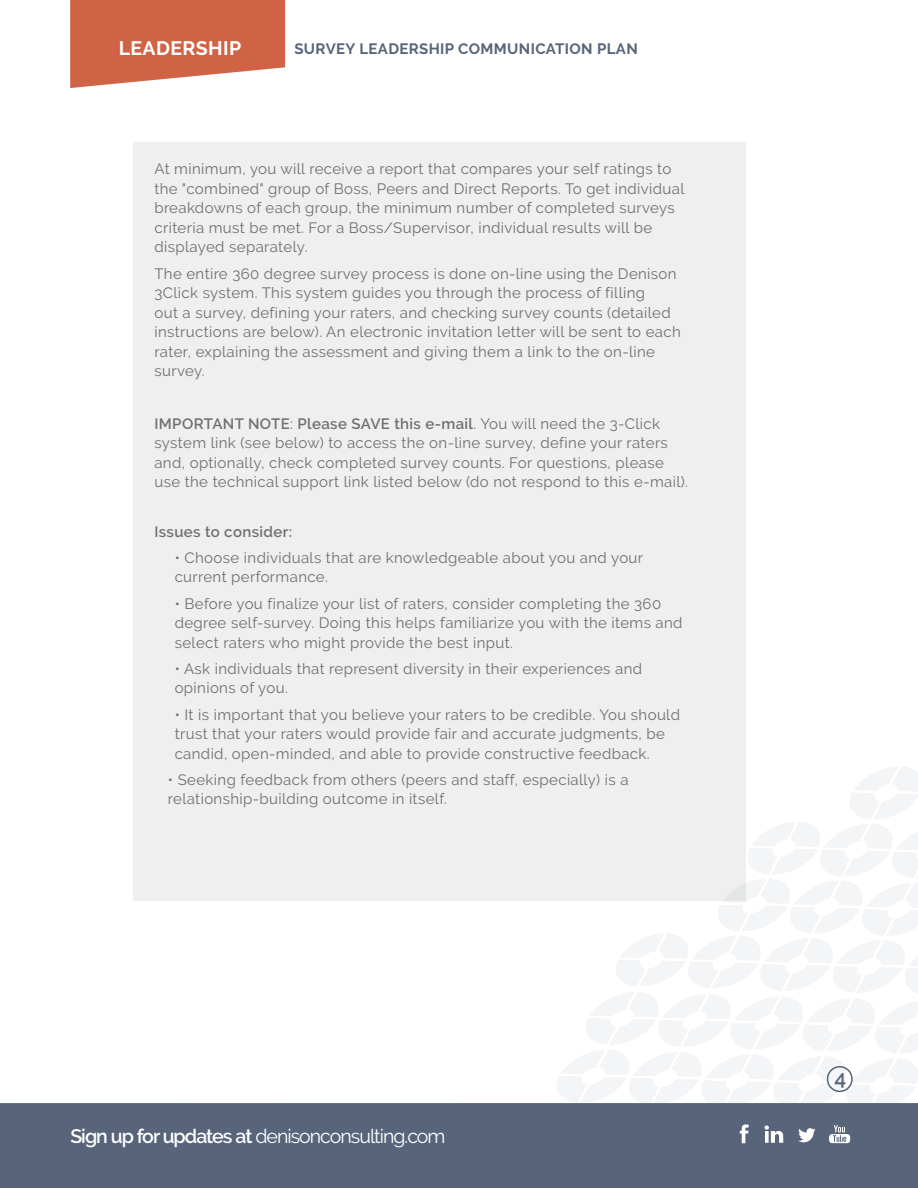
<style>
.page{position:relative;width:918px;height:1188px;background:#fff}
.page>*{position:absolute;margin:0;border:0;box-sizing:border-box;transform-origin:0 0}
.t1{font:600 21px "Raleway";color:#57647a}
.t2{font:19.5px "Raleway";letter-spacing:-.05em;color:#fff}
.t3{font:700 19.5px "Raleway";letter-spacing:.02em;color:#fff}
.t4{font:15px/19.5px "Raleway";letter-spacing:.025em;color:#6d6f72}
.t5{font:700 15px "Raleway";letter-spacing:.025em;color:#57647a}
.t6{font:600 15px "Raleway";letter-spacing:.025em;color:#6d6f72}
.s1{font-weight:600}
</style>
<div class="page">
<div style="left:0;top:1103px;width:918px;height:85px;background:#57647a"></div>
<svg style="left:555px;top:766px;width:363px;height:378px"></svg>
<svg style="left:70px;top:0;width:215px;height:88px"></svg>
<div style="left:827px;top:1066px;width:26px;height:26px;border:2px solid #57647a;border-radius:50%"></div>
<div style="left:133px;top:142px;width:612px;height:758px;background:#efefef"></div>
<p class="t3" style="left:119px;top:37px;width:124px">LEADERSHIP</p>
<p class="t5" style="left:294px;top:40px;width:345px">SURVEY LEADERSHIP COMMUNICATION PLAN</p>
<p class="t4" style="left:154px;top:159px;width:532px">At minimum, you will receive a report that compares your self ratings to the "combined" group of Boss, Peers and Direct Reports. To get individual breakdowns of each group, the minimum number of completed surveys criteria must be met. For a Boss/Supervisor, individual results will be displayed separately.</p>
<p class="t4" style="left:154px;top:264px;width:528px">The entire 360 degree survey process is done on-line using the Denison 3Click system. This system guides you through the process of filling<br>out a survey, defining your raters, and checking survey counts (detailed instructions are below). An electronic invitation letter will be sent to each rater, explaining the assessment and giving them a link to the on-line survey.</p>
<p class="t4" style="left:154px;top:414px;width:535px"><span class="s1">IMPORTANT NOTE</span>: <span class="s1">Please SAVE this e-mail</span>. You will need the 3-Click system link (see below) to access the on-line survey, define your raters and, optionally, check completed survey counts. For questions, please use the technical support link listed below (do not respond to this e-mail).</p>
<p class="t6" style="left:154px;top:523px;width:139px">Issues to consider:</p>
<p class="t4" style="left:175px;top:548px;width:470px">• Choose individuals that are knowledgeable about you and your current performance.</p>
<p class="t4" style="left:175px;top:594px;width:509px">• Before you finalize your list of raters, consider completing the 360 degree self-survey. Doing this helps familiarize you with the items and select raters who might provide the best input.</p>
<p class="t4" style="left:175px;top:659px;width:469px">• Ask individuals that represent diversity in their experiences and opinions of you.</p>
<p class="t4" style="left:175px;top:705px;width:507px">• It is important that you believe your raters to be credible. You should trust that your raters would provide fair and accurate judgments, be candid, open-minded, and able to provide constructive feedback.</p>
<p class="t4" style="left:168px;top:770px;width:462px">• Seeking feedback from others (peers and staff, especially) is a relationship-building outcome in itself.</p>
<h2 class="t2" style="left:70px;top:1125px;width:377px"><span class="s1">Sign up for updates at</span> denisonconsulting.com</h2>
<p class="t1" style="left:835px;top:1065px;width:13px">4</p>
</div>
